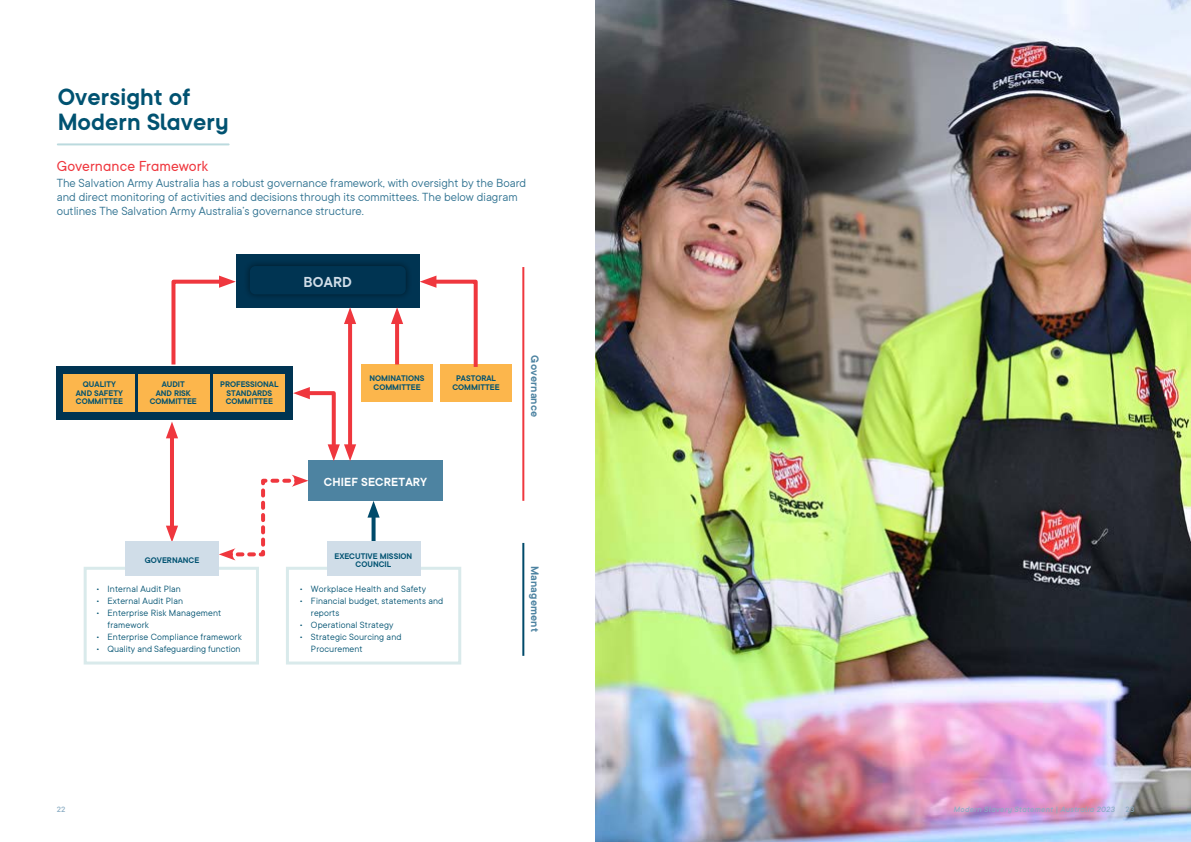
<style>
.page{position:relative;width:1191px;height:842px;background:#fff}
.page>*{position:absolute;margin:0;border:0;box-sizing:border-box;transform-origin:0 0}
.H1{font:600 26px/25px "TT Commons";letter-spacing:.005em;color:#005271}
.H2_-_commons{font:16px "TT Commons";letter-spacing:.005em;color:#ef373e}
.paragraph_-_amplified{font:600 16px "TT Commons";letter-spacing:.01em;color:#d0dde8}
.paragraph_-_amplified-2{font:13px/14px "TT Commons";color:#2e7190}
.infographic_text{font:600 13px "TT Commons";letter-spacing:.01em;color:#fff}
.paragraph_-_amplified-3{font:600 12px "TT Commons";letter-spacing:.01em;color:#4d83a1}
.t1{font:10px/12px "TT Commons";letter-spacing:.01em;color:#005271}
.infographic_text-2{font:600 9px/8.8px "TT Commons";color:#005271;text-align:center}
.t2{font:italic 500 8.5px "TT Commons";letter-spacing:.04em;color:#8aacc3}
.t3{font:500 8.5px "TT Commons";color:#8aacc3}
</style>
<div class="page">
<div style="left:286px;top:567px;width:175px;height:97px;border:3px solid #d9eaeb"></div>
<div style="left:84px;top:567px;width:175px;height:97px;border:3px solid #d9eaeb"></div>
<div style="left:361px;top:364px;width:72px;height:37px;background:#fcb64c"></div>
<div style="left:440px;top:364px;width:72px;height:37px;background:#fcb64c"></div>
<div style="left:57px;top:367px;width:236px;height:53px;background:#003452"></div>
<div style="left:213px;top:375px;width:72px;height:37px;background:#fcb64c"></div>
<div style="left:138px;top:375px;width:72px;height:37px;background:#fcb64c"></div>
<div style="left:64px;top:375px;width:71px;height:37px;background:#fcb64c"></div>
<div style="left:308px;top:460px;width:135px;height:41px;background:#4d83a1"></div>
<div style="left:236px;top:254px;width:184px;height:53px;background:#003452"></div>
<img style="left:595px;top:0;width:596px;height:842px">
<hr style="left:58px;top:143px;width:171px;height:2px;background:#bbdade">
<hr style="left:522px;top:267px;width:2px;height:234px;background:#ef373e">
<hr style="left:522px;top:543px;width:2px;height:113px;background:#004a6a">
<svg style="left:420px;top:276px;width:58px;height:91px"></svg>
<svg style="left:348px;top:324px;width:4px;height:63px"></svg>
<svg style="left:344px;top:307px;width:12px;height:17px"></svg>
<svg style="left:293px;top:387px;width:63px;height:74px"></svg>
<svg style="left:219px;top:475px;width:89px;height:85px"></svg>
<svg style="left:169px;top:276px;width:67px;height:91px"></svg>
<svg style="left:395px;top:324px;width:4px;height:40px"></svg>
<svg style="left:391px;top:307px;width:12px;height:17px"></svg>
<svg style="left:371px;top:518px;width:4px;height:24px"></svg>
<svg style="left:367px;top:501px;width:13px;height:17px"></svg>
<hr style="left:170px;top:431px;width:4px;height:102px;background:#ef373e">
<svg style="left:166px;top:422px;width:12px;height:16px"></svg>
<svg style="left:166px;top:526px;width:12px;height:16px"></svg>
<div style="left:243px;top:260px;width:169px;height:41px;background:#000;opacity:.5"></div>
<div style="left:250px;top:266px;width:156px;height:28px;background:#003452;border-radius:6px"></div>
<div style="left:125px;top:542px;width:94px;height:34px;background:#d0dde8"></div>
<div style="left:327px;top:542px;width:93px;height:34px;background:#d0dde8"></div>
<p class="H1" style="left:58px;top:84px;width:172px">Oversight of<br>Modern Slavery</p>
<p class="H2_-_commons" style="left:57px;top:156px;width:153px">Governance Framework</p>
<p class="paragraph_-_amplified-2" style="left:57px;top:175px;width:471px">The Salvation Army Australia has a robust governance framework, with oversight by the Board and direct monitoring of activities and decisions through its committees. The below diagram outlines The Salvation Army Australia’s governance structure.</p>
<p class="paragraph_-_amplified" style="left:304px;top:271px;width:50px">BOARD</p>
<p class="infographic_text-2" style="left:76px;top:379px;width:49px">QUALITY<br>AND SAFETY<br>COMMITTEE</p>
<p class="infographic_text-2" style="left:150px;top:379px;width:49px">AUDIT<br>AND RISK<br>COMMITTEE</p>
<p class="infographic_text-2" style="left:220px;top:379px;width:60px">PROFESSIONAL<br>STANDARDS<br>COMMITTEE</p>
<p class="infographic_text-2" style="left:369px;top:373px;width:57px">NOMINATIONS<br>COMMITTEE</p>
<p class="infographic_text-2" style="left:452px;top:373px;width:49px">PASTORAL<br>COMMITTEE</p>
<p class="infographic_text" style="left:324px;top:474px;width:105px">CHIEF SECRETARY</p>
<p class="infographic_text-2" style="left:145px;top:555px;width:56px">GOVERNANCE</p>
<p class="infographic_text-2" style="left:334px;top:551px;width:79px">EXECUTIVE MISSION<br>COUNCIL</p>
<p class="t1" style="left:96px;top:583px;width:86px">• Internal Audit Plan</p>
<p class="t1" style="left:96px;top:595px;width:88px">• External Audit Plan</p>
<p class="t1" style="left:108px;top:607px;width:115px;text-indent:-11px">• Enterprise Risk Management framework</p>
<p class="t1" style="left:96px;top:631px;width:147px">• Enterprise Compliance framework</p>
<p class="t1" style="left:96px;top:643px;width:146px">• Quality and Safeguarding function</p>
<p class="t1" style="left:300px;top:583px;width:128px">• Workplace Health and Safety</p>
<p class="t1" style="left:311px;top:595px;width:134px;text-indent:-11px">• Financial budget, statements and reports</p>
<p class="t1" style="left:300px;top:619px;width:95px">• Operational Strategy</p>
<p class="t1" style="left:311px;top:631px;width:92px;text-indent:-11px">• Strategic Sourcing and<br>Procurement</p>
<p class="paragraph_-_amplified-3" style="left:542px;top:355px;width:63px;rotate:90deg">Governance</p>
<p class="paragraph_-_amplified-3" style="left:542px;top:566px;width:68px;rotate:90deg">Management</p>
<p class="t3" style="left:57px;top:804px;width:10px">22</p>
<p class="t2" style="left:953px;top:804px;width:163px">Modern Slavery Statement | Australia 2023</p>
<p class="t3" style="left:1125px;top:804px;width:10px">23</p>
</div>
